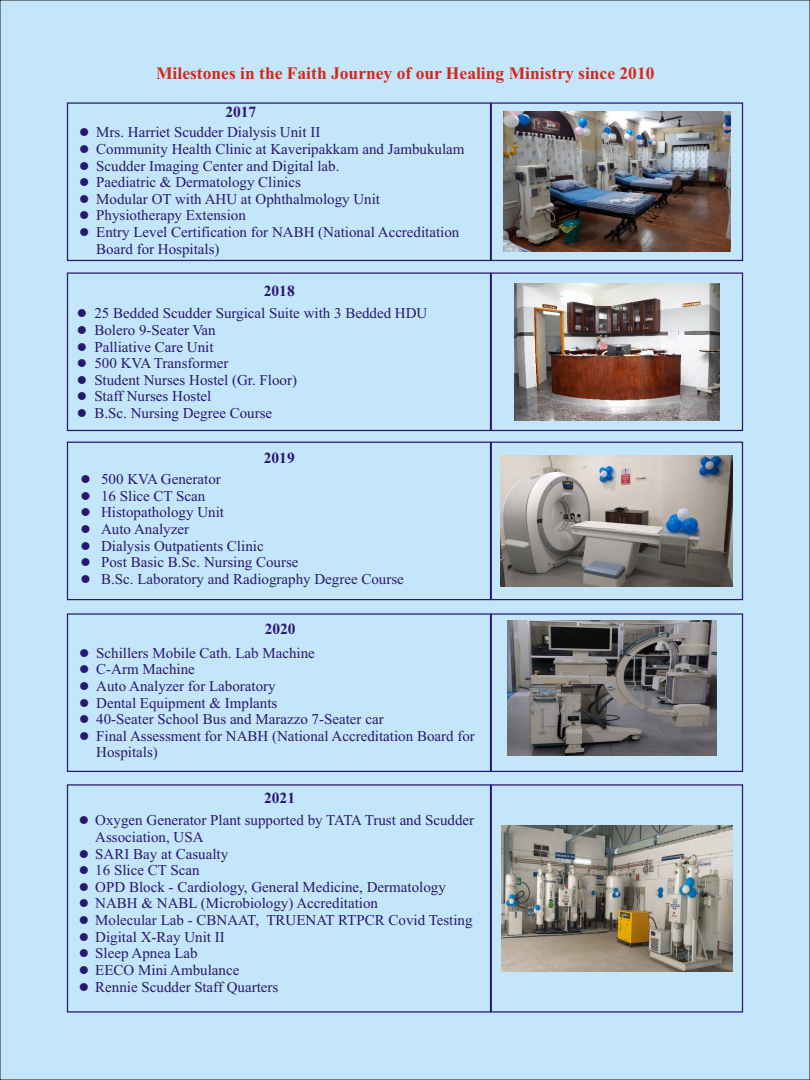
<style>
.page{position:relative;width:810px;height:1080px;background:#c4e6fa}
.page>*{position:absolute;margin:0;border:0;box-sizing:border-box;transform-origin:0 0}
.t1{font:700 17.5px "Times New Roman";color:#d9261c}
.t2{font:700 15.5px "Times New Roman";color:#291770}
.t3{font:15px/16.6px "Times New Roman";color:#291770}
</style>
<div class="page">
<img style="left:501px;top:825px;width:232px;height:147px">
<div style="left:67px;top:102px;width:424px;height:159px;border:1px solid #291770"></div>
<div style="left:491px;top:102px;width:252px;height:159px;border:1px solid #291770"></div>
<div style="left:67px;top:272px;width:424px;height:159px;border:1px solid #291770"></div>
<div style="left:491px;top:272px;width:252px;height:159px;border:1px solid #291770"></div>
<div style="left:67px;top:442px;width:424px;height:158px;border:1px solid #291770"></div>
<div style="left:491px;top:442px;width:252px;height:158px;border:1px solid #291770"></div>
<div style="left:67px;top:613px;width:424px;height:159px;border:1px solid #291770"></div>
<div style="left:491px;top:613px;width:252px;height:159px;border:1px solid #291770"></div>
<div style="left:67px;top:784px;width:424px;height:229px;border:1px solid #291770"></div>
<div style="left:491px;top:784px;width:252px;height:229px;border:1px solid #291770"></div>
<img style="left:504px;top:112px;width:226px;height:140px">
<img style="left:514px;top:283px;width:206px;height:137px">
<img style="left:501px;top:456px;width:232px;height:130px">
<img style="left:507px;top:620px;width:210px;height:135px">
<p class="t1" style="left:156px;top:68px;width:500px">Milestones in the Faith Journey of our Healing Ministry since 2010</p>
<p class="t2" style="left:225px;top:107px;width:33px">2017</p>
<p class="t3" style="left:79px;top:125px;width:243px">● Mrs. Harriet Scudder Dialysis Unit II</p>
<p class="t3" style="left:79px;top:142px;width:387px">● Community Health Clinic at Kaveripakkam and Jambukulam</p>
<p class="t3" style="left:79px;top:159px;width:262px">● Scudder Imaging Center and Digital lab.</p>
<p class="t3" style="left:79px;top:175px;width:223px">● Paediatric &amp; Dermatology Clinics</p>
<p class="t3" style="left:79px;top:192px;width:302px">● Modular OT with AHU at Ophthalmology Unit</p>
<p class="t3" style="left:79px;top:208px;width:168px">● Physiotherapy Extension</p>
<p class="t3" style="left:96px;top:225px;width:365px;text-indent:-17px">● Entry Level Certification for NABH (National Accreditation<br>Board for Hospitals)</p>
<p class="t2" style="left:264px;top:285px;width:33px">2018</p>
<p class="t3" style="left:77px;top:306px;width:352px">● 25 Bedded Scudder Surgical Suite with 3 Bedded HDU</p>
<p class="t3" style="left:77px;top:323px;width:141px">● Bolero 9-Seater Van</p>
<p class="t3" style="left:77px;top:340px;width:138px">● Palliative Care Unit</p>
<p class="t3" style="left:77px;top:356px;width:153px">● 500 KVA Transformer</p>
<p class="t3" style="left:77px;top:373px;width:222px">● Student Nurses Hostel (Gr. Floor)</p>
<p class="t3" style="left:77px;top:390px;width:136px">● Staff Nurses Hostel</p>
<p class="t3" style="left:77px;top:406px;width:197px">● B.Sc. Nursing Degree Course</p>
<p class="t2" style="left:264px;top:452px;width:33px">2019</p>
<p class="t3" style="left:80px;top:472px;width:142px">● 500 KVA Generator</p>
<p class="t3" style="left:80px;top:489px;width:127px">● 16 Slice CT Scan</p>
<p class="t3" style="left:80px;top:505px;width:145px">● Histopathology Unit</p>
<p class="t3" style="left:80px;top:522px;width:110px">● Auto Analyzer</p>
<p class="t3" style="left:80px;top:539px;width:185px">● Dialysis Outpatients Clinic</p>
<p class="t3" style="left:80px;top:555px;width:220px">● Post Basic B.Sc. Nursing Course</p>
<p class="t3" style="left:80px;top:572px;width:325px">● B.Sc. Laboratory and Radiography Degree Course</p>
<p class="t2" style="left:265px;top:623px;width:33px">2020</p>
<p class="t3" style="left:79px;top:646px;width:237px">● Schillers Mobile Cath. Lab Machine</p>
<p class="t3" style="left:79px;top:662px;width:117px">● C-Arm Machine</p>
<p class="t3" style="left:79px;top:679px;width:198px">● Auto Analyzer for Laboratory</p>
<p class="t3" style="left:79px;top:696px;width:200px">● Dental Equipment &amp; Implants</p>
<p class="t3" style="left:79px;top:712px;width:306px">● 40-Seater School Bus and Marazzo 7-Seater car</p>
<p class="t3" style="left:96px;top:729px;width:380px;text-indent:-17px">● Final Assessment for NABH (National Accreditation Board for<br>Hospitals)</p>
<p class="t2" style="left:264px;top:793px;width:33px">2021</p>
<p class="t3" style="left:95px;top:814px;width:380px;text-indent:-16px">● Oxygen Generator Plant supported by TATA Trust and Scudder<br>Association, USA</p>
<p class="t3" style="left:79px;top:847px;width:151px">● SARI Bay at Casualty</p>
<p class="t3" style="left:79px;top:863px;width:122px">● 16 Slice CT Scan</p>
<p class="t3" style="left:79px;top:880px;width:369px">● OPD Block - Cardiology, General Medicine, Dermatology</p>
<p class="t3" style="left:79px;top:897px;width:301px">● NABH &amp; NABL (Microbiology) Accreditation</p>
<p class="t3" style="left:79px;top:913px;width:395px">● Molecular Lab - CBNAAT, TRUENAT RTPCR Covid Testing</p>
<p class="t3" style="left:79px;top:930px;width:148px">● Digital X-Ray Unit II</p>
<p class="t3" style="left:79px;top:946px;width:120px">● Sleep Apnea Lab</p>
<p class="t3" style="left:79px;top:963px;width:162px">● EECO Mini Ambulance</p>
<p class="t3" style="left:79px;top:980px;width:201px">● Rennie Scudder Staff Quarters</p>
</div>
